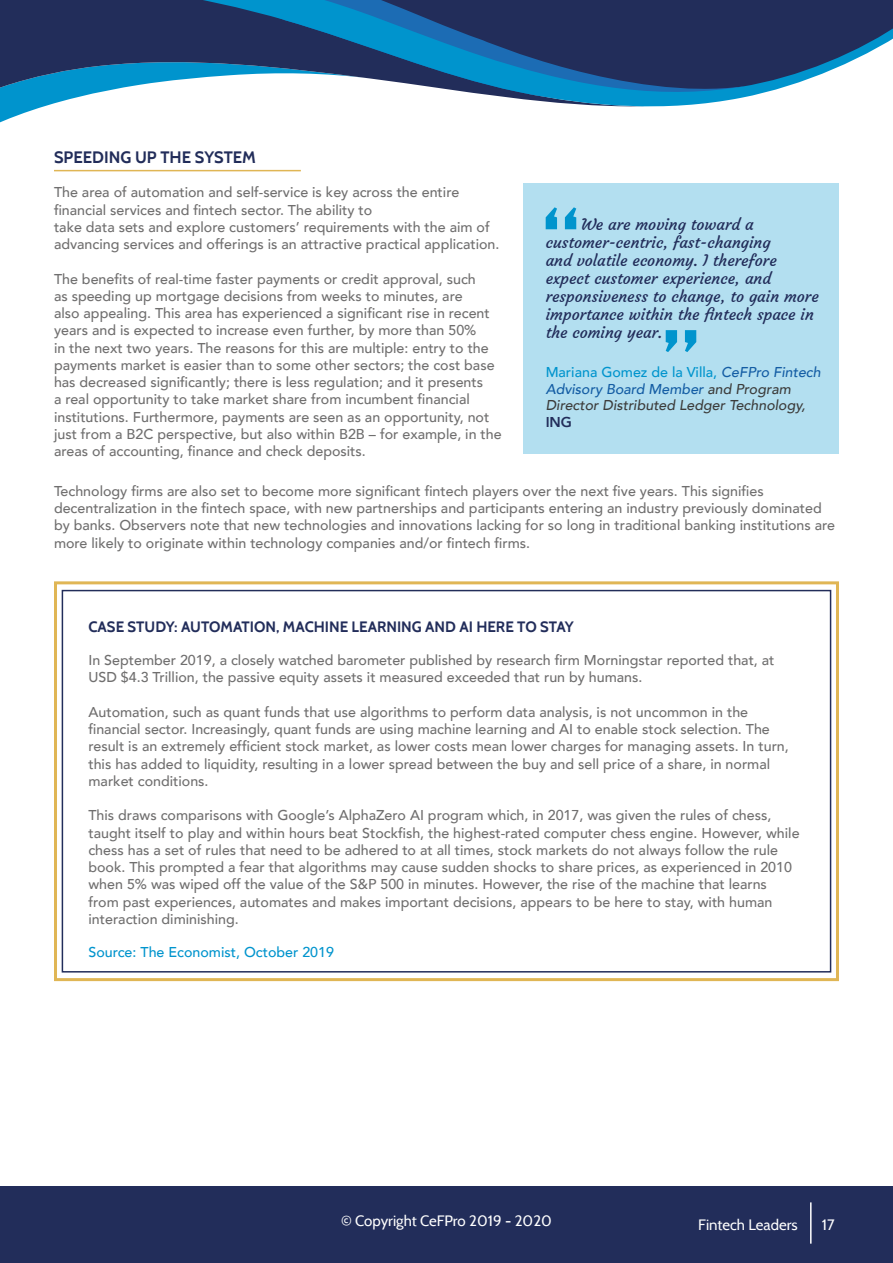
<style>
.page{position:relative;width:893px;height:1263px;background:#fff}
.page>*{position:absolute;margin:0;border:0;box-sizing:border-box;transform-origin:0 0}
.t1{font:700 16.5px "Cabin";color:#222d5a}
.t2{font:15.75px/18px "Courgette";color:#222d5a}
.t3{font:700 15px "Cabin";color:#222d5a}
.t4{font:15px "Cabin";color:#fff}
.t5{font:500 14.25px/17.2px "Avenir";color:#706f6f}
.t6{font:italic 500 14.25px/16.5px "Avenir";color:#3c3c3b}
.t7{font:500 14.25px "Avenir";color:#0094cd}
.t8{font:800 14.25px "Avenir";color:#222d5a}
.s1{font-style:normal;color:#0094cd}
.s2{color:#145da4}
</style>
<div class="page">
<div style="left:0;top:1186px;width:893px;height:77px;background:#222d5a"></div>
<hr style="left:810px;top:1202px;width:2px;height:41px;background:#fff">
<svg style="left:54px;top:169px;width:247px;height:3px"></svg>
<svg style="left:0;top:0;width:893px;height:112px;fill:#222d5a"></svg>
<div style="left:523px;top:183px;width:316px;height:271px;background:#b3dff0"></div>
<svg style="left:546px;top:207px;width:30px;height:22px"></svg>
<svg style="left:666px;top:330px;width:30px;height:22px"></svg>
<div style="left:54px;top:581px;width:785px;height:400px;border:3px solid #e0b655"></div>
<div style="left:62px;top:590px;width:769px;height:382px;border:2px solid #222d5a"></div>
<hr style="left:54px;top:170px;width:247px;height:1px;background:#e0b655">
<p class="t1" style="left:54px;top:147px;width:204px">SPEEDING UP THE SYSTEM</p>
<p class="t5" style="left:54px;top:183px;width:447px">The area of automation and self-service is key across the entire financial services and fintech sector. The ability to<br>take data sets and explore customers’ requirements with the aim of advancing services and offerings is an attractive practical application.</p>
<p class="t5" style="left:54px;top:269px;width:449px">The benefits of real-time faster payments or credit approval, such<br>as speeding up mortgage decisions from weeks to minutes, are<br>also appealing. This area has experienced a significant rise in recent years and is expected to increase even further, by more than 50%<br>in the next two years. The reasons for this are multiple: entry to the payments market is easier than to some other sectors; the cost base has decreased significantly; there is less regulation; and it presents<br>a real opportunity to take market share from incumbent financial institutions. Furthermore, payments are seen as an opportunity, not just from a B2C perspective, but also within B2B – for example, in the areas of accounting, finance and check deposits.</p>
<p class="t5" style="left:54px;top:481px;width:783px">Technology firms are also set to become more significant fintech players over the next five years. This signifies decentralization in the fintech space, with new partnerships and participants entering an industry previously dominated by banks. Observers note that new technologies and innovations lacking for so long in traditional banking institutions are more likely to originate within technology companies and/or fintech firms.</p>
<p class="t2" style="left:546px;top:216px;width:275px;text-indent:35px">We are moving toward a customer-centric, fast-changing<br>and volatile economy. I therefore expect customer experience, and responsiveness to change, to gain more importance within the fintech space in the coming year.</p>
<p class="t6" style="left:546px;top:364px;width:277px"><span class="s1">Mariana Gomez de la Villa,</span> <span class="s2">CeFPro Fintech<br>Advisory Board Member</span> and Program<br>Director Distributed Ledger Technology,</p>
<p class="t8" style="left:546px;top:411px;width:28px">ING</p>
<p class="t3" style="left:88px;top:618px;width:487px">CASE STUDY: AUTOMATION, MACHINE LEARNING AND AI HERE TO STAY</p>
<p class="t5" style="left:88px;top:651px;width:688px">In September 2019, a closely watched barometer published by research firm Morningstar reported that, at<br>USD $4.3 Trillion, the passive equity assets it measured exceeded that run by humans.</p>
<p class="t5" style="left:88px;top:702px;width:702px">Automation, such as quant funds that use algorithms to perform data analysis, is not uncommon in the financial sector. Increasingly, quant funds are using machine learning and AI to enable stock selection. The result is an extremely efficient stock market, as lower costs mean lower charges for managing assets. In turn, this has added to liquidity, resulting in a lower spread between the buy and sell price of a share, in normal market conditions.</p>
<p class="t5" style="left:88px;top:806px;width:713px">This draws comparisons with Google’s AlphaZero AI program which, in 2017, was given the rules of chess, taught itself to play and within hours beat Stockfish, the highest-rated computer chess engine. However, while chess has a set of rules that need to be adhered to at all times, stock markets do not always follow the rule book. This prompted a fear that algorithms may cause sudden shocks to share prices, as experienced in 2010 when 5% was wiped off the value of the S&amp;P 500 in minutes. However, the rise of the machine that learns from past experiences, automates and makes important decisions, appears to be here to stay, with human interaction diminishing.</p>
<p class="t7" style="left:88px;top:939px;width:247px">Source: The Economist, October 2019</p>
<p class="t4" style="left:341px;top:1212px;width:212px">© Copyright CeFPro 2019 - 2020</p>
<p class="t4" style="left:698px;top:1216px;width:101px">Fintech Leaders</p>
<p class="t4" style="left:822px;top:1215px;width:14px">17</p>
</div>
